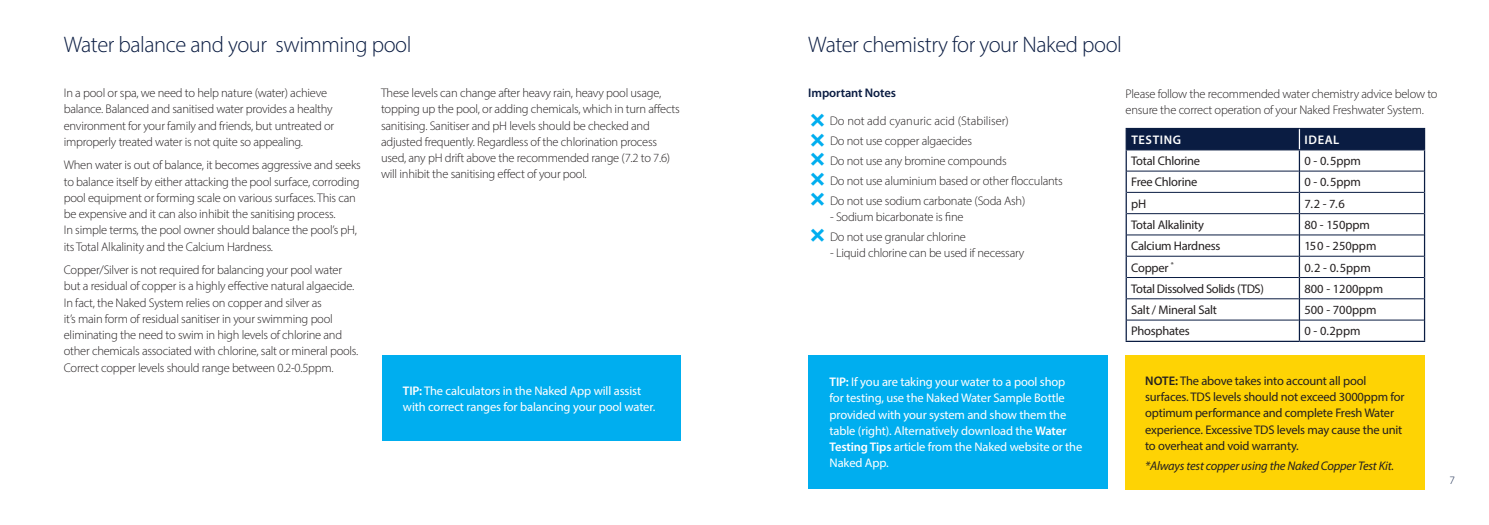
<style>
.page{position:relative;width:1489px;height:525px;background:#fff}
.page>*{position:absolute;margin:0;border:0;box-sizing:border-box;transform-origin:0 0}
.Heading{font:300 22.5px "Myriad Pro";letter-spacing:-.02em;color:#0a1c42}
.Body{font:300 12.5px/16.2px "Myriad Pro";letter-spacing:-.02em;color:#231f20}
.Tip{font:12.5px/16.2px "Myriad Pro";letter-spacing:-.01em;color:#fff}
.Tip-2{font:12.5px/16.2px "Myriad Pro";letter-spacing:-.015em;color:#231f20}
.Body-2{font:12.5px "Myriad Pro";letter-spacing:-.02em;color:#231f20}
.Tip-3{font:italic 12.5px "Myriad Pro";letter-spacing:-.015em;color:#231f20}
.Body-3{font:12.5px "Myriad Pro";color:#231f20}
.Sub_Titles{font:300 12.5px "Myriad Pro";color:#231f20}
.Sub_Titles-2{font:600 12.5px "Myriad Pro";letter-spacing:-.01em;color:#0a1c42}
.Sub_Titles-3{font:600 12.5px "Myriad Pro";letter-spacing:.05em;color:#fff}
.t1{font:300 11.25px "Myriad Pro";color:#0a1c42}
.s1{font-weight:600}
</style>
<div class="page">
<div style="left:382px;top:355px;width:298px;height:86px;background:#00aeef"></div>
<div style="left:808px;top:355px;width:299px;height:133px;background:#00aeef"></div>
<div style="left:1125px;top:355px;width:299px;height:134px;background:#fed304"></div>
<div style="left:641px;top:372px;width:8px;height:8px;background:#00aeef;border-radius:50%"></div>
<hr style="left:1125px;top:340px;width:174px;height:2px;background:#0a1c42">
<hr style="left:1299px;top:340px;width:125px;height:2px;background:#0a1c42">
<svg style="left:1125px;top:128px;width:299px;height:212px"></svg>
<p class="Heading" style="left:64px;top:31px;width:349px">Water balance and your swimming pool</p>
<p class="Heading" style="left:808px;top:31px;width:315px">Water chemistry for your Naked pool</p>
<p class="Body" style="left:64px;top:85px;width:272px">In a pool or spa, we need to help nature (water) achieve balance. Balanced and sanitised water provides a healthy environment for your family and friends, but untreated or improperly treated water is not quite so appealing.</p>
<p class="Body" style="left:64px;top:157px;width:298px">When water is out of balance, it becomes aggressive and seeks to balance itself by either attacking the pool surface, corroding pool equipment or forming scale on various surfaces. This can be expensive and it can also inhibit the sanitising process.<br>In simple terms, the pool owner should balance the pool’s pH, its Total Alkalinity and the Calcium Hardness.</p>
<p class="Body" style="left:64px;top:261px;width:296px">Copper/Silver is not required for balancing your pool water but a residual of copper is a highly effective natural algaecide.<br>In fact, the Naked System relies on copper and silver as<br>it’s main form of residual sanitiser in your swimming pool eliminating the need to swim in high levels of chlorine and other chemicals associated with chlorine, salt or mineral pools.<br>Correct copper levels should range between 0.2-0.5ppm.</p>
<p class="Body" style="left:381px;top:85px;width:300px">These levels can change after heavy rain, heavy pool usage, topping up the pool, or adding chemicals, which in turn affects sanitising. Sanitiser and pH levels should be checked and adjusted frequently. Regardless of the chlorination process used, any pH drift above the recommended range (7.2 to 7.6) will inhibit the sanitising effect of your pool.</p>
<p class="Sub_Titles-2" style="left:808px;top:86px;width:89px">Important Notes</p>
<p class="Sub_Titles" style="left:829px;top:113px;width:181px">Do not add cyanuric acid (Stabiliser)</p>
<p class="Body" style="left:830px;top:133px;width:143px">Do not use copper algaecides</p>
<p class="Body" style="left:830px;top:152px;width:178px">Do not use any bromine compounds</p>
<p class="Body" style="left:830px;top:172px;width:234px">Do not use aluminium based or other flocculants</p>
<p class="Body" style="left:830px;top:192px;width:197px">Do not use sodium carbonate (Soda Ash)</p>
<p class="Body" style="left:830px;top:208px;width:135px">- Sodium bicarbonate is fine</p>
<p class="Body" style="left:830px;top:228px;width:137px">Do not use granular chlorine</p>
<p class="Body" style="left:830px;top:244px;width:196px">- Liquid chlorine can be used if necessary</p>
<p class="Body" style="left:1125px;top:86px;width:313px">Please follow the recommended water chemistry advice below to ensure the correct operation of your Naked Freshwater System.</p>
<p class="Sub_Titles-3" style="left:1131px;top:133px;width:51px">TESTING</p>
<p class="Sub_Titles-3" style="left:1304px;top:133px;width:36px">IDEAL</p>
<p class="Body-2" style="left:1131px;top:153px;width:70px">Total Chlorine</p>
<p class="Body-2" style="left:1304px;top:153px;width:58px">0 - 0.5ppm</p>
<p class="Body-2" style="left:1131px;top:174px;width:68px">Free Chlorine</p>
<p class="Body-2" style="left:1304px;top:174px;width:58px">0 - 0.5ppm</p>
<p class="Body-2" style="left:1131px;top:196px;width:17px">pH</p>
<p class="Body-2" style="left:1304px;top:196px;width:42px">7.2 - 7.6</p>
<p class="Body-2" style="left:1131px;top:217px;width:74px">Total Alkalinity</p>
<p class="Body-3" style="left:1304px;top:217px;width:67px">80 - 150ppm</p>
<p class="Body-2" style="left:1131px;top:238px;width:91px">Calcium Hardness</p>
<p class="Body-3" style="left:1304px;top:238px;width:74px">150 - 250ppm</p>
<p class="Body-2" style="left:1131px;top:259px;width:44px">Copper <sup>*</sup></p>
<p class="Body-2" style="left:1304px;top:259px;width:68px">0.2 - 0.5ppm</p>
<p class="Body-2" style="left:1131px;top:281px;width:134px">Total Dissolved Solids (TDS)</p>
<p class="Body-3" style="left:1304px;top:281px;width:80px">800 - 1200ppm</p>
<p class="Body-2" style="left:1131px;top:302px;width:87px">Salt / Mineral Salt</p>
<p class="Body-3" style="left:1304px;top:302px;width:74px">500 - 700ppm</p>
<p class="Body-2" style="left:1131px;top:323px;width:60px">Phosphates</p>
<p class="Body-2" style="left:1304px;top:323px;width:58px">0 - 0.2ppm</p>
<p class="Tip" style="left:403px;top:382px;width:254px"><span class="s1">TIP:</span> The calculators in the Naked App will assist with correct ranges for balancing your pool water.</p>
<p class="Tip" style="left:829px;top:373px;width:254px"><span class="s1">TIP:</span> If you are taking your water to a pool shop for testing, use the Naked Water Sample Bottle provided with your system and show them the table (right). Alternatively download the <span class="s1">Water Testing Tips</span> article from the Naked website or the Naked App.</p>
<p class="Tip-2" style="left:1144px;top:372px;width:261px"><span class="s1">NOTE:</span> The above takes into account all pool surfaces. TDS levels should not exceed 3000ppm for optimum performance and complete Fresh Water experience. Excessive TDS levels may cause the unit to overheat and void warranty.</p>
<p class="Tip-3" style="left:1144px;top:458px;width:250px">*Always test copper using the Naked Copper Test Kit.</p>
<p class="t1" style="left:1449px;top:473px;width:7px">7</p>
</div>
